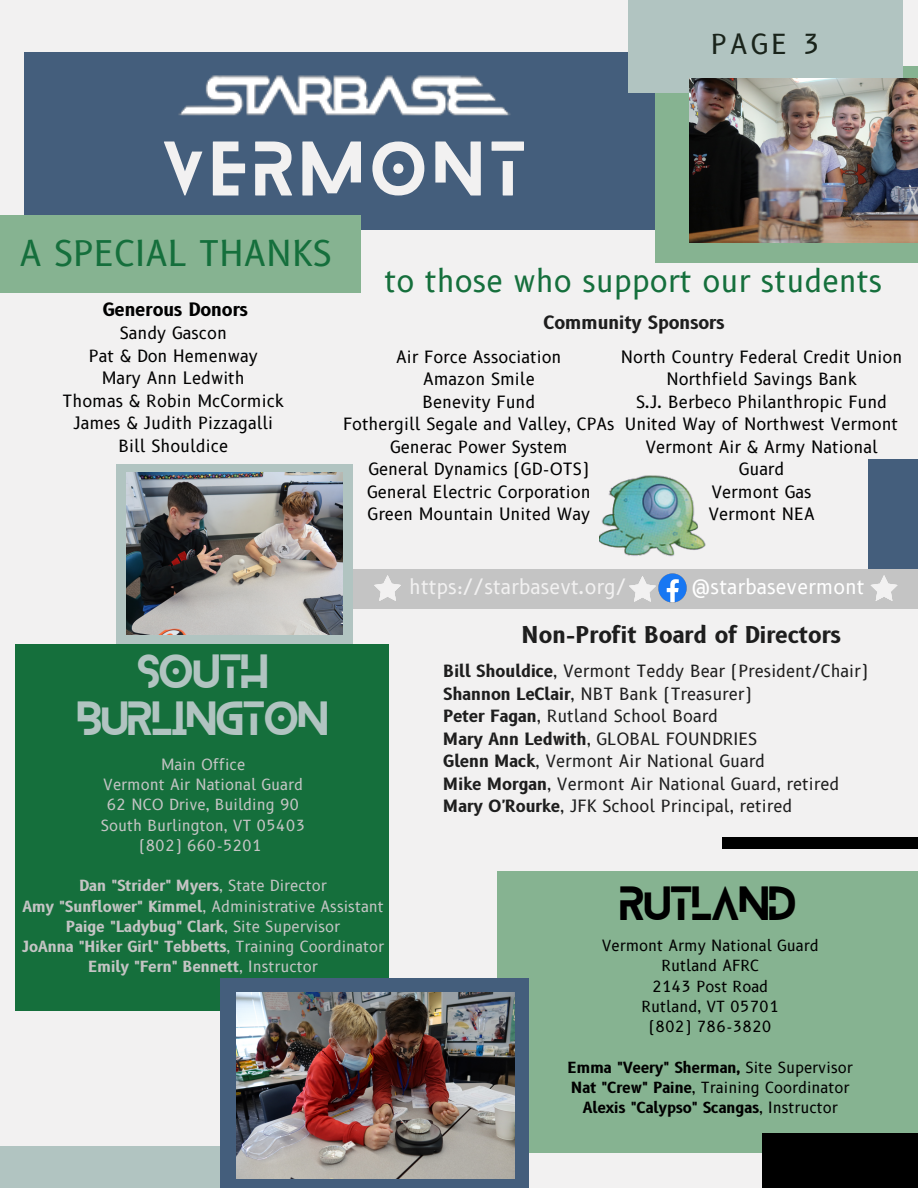
<style>
.page{position:relative;width:918px;height:1188px;background:#f2f1f1}
.page>*{position:absolute;margin:0;border:0;box-sizing:border-box;transform-origin:0 0}
.t1{font:67.5px "Blanka";letter-spacing:.125em;color:#f2f1f1}
.t2{font:42px/47.2px "Blanka";color:#b1c4c1;text-align:center}
.t3{font:42px "Blanka";color:#000}
.t4{font:34.5px "B612";color:#156f3c}
.t5{font:30px "B612";color:#156f3c}
.t6{font:27px "B612";color:#1a241b}
.t7{font:700 22.5px "B612";color:#1e1e1e}
.t8{font:19.5px "B612";color:#f2f1f1}
.t9{font:19.5px "B612";color:#fff}
.t10{font:700 18px "B612";color:#1e1e1e}
.t11{font:700 18px "B612";color:#000}
.t12{font:16.5px/22.5px "B612";color:#000;text-align:center}
.t13{font:16.5px/22.5px "B612";color:#1e1e1e}
.t14{font:700 15px/20.2px "B612";color:#c4c4c4;text-align:center}
.t15{font:700 15px/20.2px "B612";color:#000;text-align:center}
.t16{font:15px/20.2px "B612";color:#c4c4c4;text-align:center}
.t17{font:15px/20.2px "B612";color:#000;text-align:center}
.s1{font-weight:400}
.s2{font-weight:700}
</style>
<div class="page">
<div style="left:24px;top:52px;width:636px;height:177px;background:#445e7c"></div>
<div style="left:0;top:216px;width:360px;height:77px;background:#86b391"></div>
<div style="left:868px;top:459px;width:50px;height:148px;background:#445e7c"></div>
<div style="left:342px;top:569px;width:576px;height:39px;background:#c4c4c4"></div>
<div style="left:116px;top:464px;width:237px;height:181px;background:#b1c4c1"></div>
<div style="left:656px;top:66px;width:262px;height:197px;background:#86b391"></div>
<div style="left:629px;top:0;width:274px;height:93px;background:#b1c4c1"></div>
<div style="left:15px;top:644px;width:374px;height:367px;background:#156f3c"></div>
<div style="left:722px;top:837px;width:196px;height:12px;background:#000"></div>
<div style="left:497px;top:871px;width:421px;height:282px;background:#86b391"></div>
<div style="left:0;top:1146px;width:227px;height:42px;background:#b1c4c1"></div>
<div style="left:762px;top:1133px;width:156px;height:55px;background:#000"></div>
<img style="left:178px;top:75px;width:333px;height:41px">
<img style="left:690px;top:79px;width:228px;height:164px">
<svg style="left:629px;top:576px;width:18px;height:26px"></svg>
<svg style="left:871px;top:575px;width:27px;height:26px"></svg>
<svg style="left:374px;top:575px;width:27px;height:26px"></svg>
<img style="left:647px;top:573px;width:40px;height:30px">
<div style="left:220px;top:978px;width:308px;height:210px;background:#445e7c"></div>
<img style="left:237px;top:993px;width:278px;height:186px">
<img style="left:127px;top:473px;width:216px;height:162px">
<img style="left:599px;top:475px;width:107px;height:82px">
<h1 class="t1" style="left:164px;top:121px;width:363px">VERMONT</h1>
<h3 class="t6" style="left:711px;top:28px;width:111px">PAGE 3</h3>
<h3 class="t4" style="left:20px;top:233px;width:314px">A SPECIAL THANKS</h3>
<p class="t11" style="left:103px;top:298px;width:146px">Generous Donors</p>
<p class="t12" style="left:63px;top:322px;width:223px">Sandy Gascon<br>Pat &amp; Don Hemenway<br>Mary Ann Ledwith<br>Thomas &amp; Robin McCormick<br>James &amp; Judith Pizzagalli<br>Bill Shouldice</p>
<h3 class="t5" style="left:385px;top:264px;width:499px">to those who support our students</h3>
<p class="t10" style="left:544px;top:312px;width:182px">Community Sponsors</p>
<p class="t12" style="left:343px;top:346px;width:273px">Air Force Association<br>Amazon Smile<br>Benevity Fund<br>Fothergill Segale and Valley, CPAs<br>Generac Power System<br>General Dynamics (GD-OTS)<br>General Electric Corporation<br>Green Mountain United Way</p>
<p class="t12" style="left:621px;top:346px;width:283px">North Country Federal Credit Union<br>Northfield Savings Bank<br>S.J. Berbeco Philanthropic Fund<br>United Way of Northwest Vermont<br>Vermont Air &amp; Army National<br>Guard<br>Vermont Gas<br>Vermont NEA</p>
<p class="t8" style="left:409px;top:575px;width:219px">https://starbasevt.org/</p>
<p class="t9" style="left:691px;top:575px;width:175px">@starbasevermont</p>
<h3 class="t7" style="left:522px;top:621px;width:320px">Non-Profit Board of Directors</h3>
<h2 class="t2" style="left:78px;top:644px;width:252px">SOUTH<br>BURLINGTON</h2>
<p class="t16" style="left:101px;top:754px;width:206px">Main Office<br>Vermont Air National Guard<br>62 NCO Drive, Building 90<br>South Burlington, VT 05403 (802) 660-5201</p>
<p class="t14" style="left:22px;top:876px;width:363px">Dan "Strider" Myers<span class="s1">, State Director<br></span>Amy "Sunflower" Kimmel<span class="s1">, Administrative Assistant </span>Paige "Ladybug" Clark<span class="s1">, Site Supervisor<br></span>JoAnna "Hiker Girl" Tebbetts<span class="s1">, Training Coordinator </span>Emily "Fern" Bennett<span class="s1">, Instructor</span></p>
<p class="t13" style="left:444px;top:660px;width:426px"><span class="s2">Bill Shouldice</span>, Vermont Teddy Bear (President/Chair)<br><span class="s2">Shannon LeClair</span>, NBT Bank (Treasurer)<br><span class="s2">Peter Fagan</span>, Rutland School Board<br><span class="s2">Mary Ann Ledwith</span>, GLOBAL FOUNDRIES<br><span class="s2">Glenn Mack</span>, Vermont Air National Guard<br><span class="s2">Mike Morgan</span>, Vermont Air National Guard, retired <span class="s2">Mary O'Rourke</span>, JFK School Principal, retired</p>
<h2 class="t3" style="left:621px;top:874px;width:177px">RUTLAND</h2>
<p class="t17" style="left:602px;top:936px;width:219px">Vermont Army National Guard<br>Rutland AFRC<br>2143 Post Road<br>Rutland, VT 05701<br>(802) 786-3820</p>
<p class="t15" style="left:568px;top:1057px;width:286px">Emma "Veery" Sherman, <span class="s1">Site Supervisor<br></span>Nat "Crew" Paine<span class="s1">, Training Coordinator<br></span>Alexis "Calypso" Scangas<span class="s1">, Instructor</span></p>
</div>
